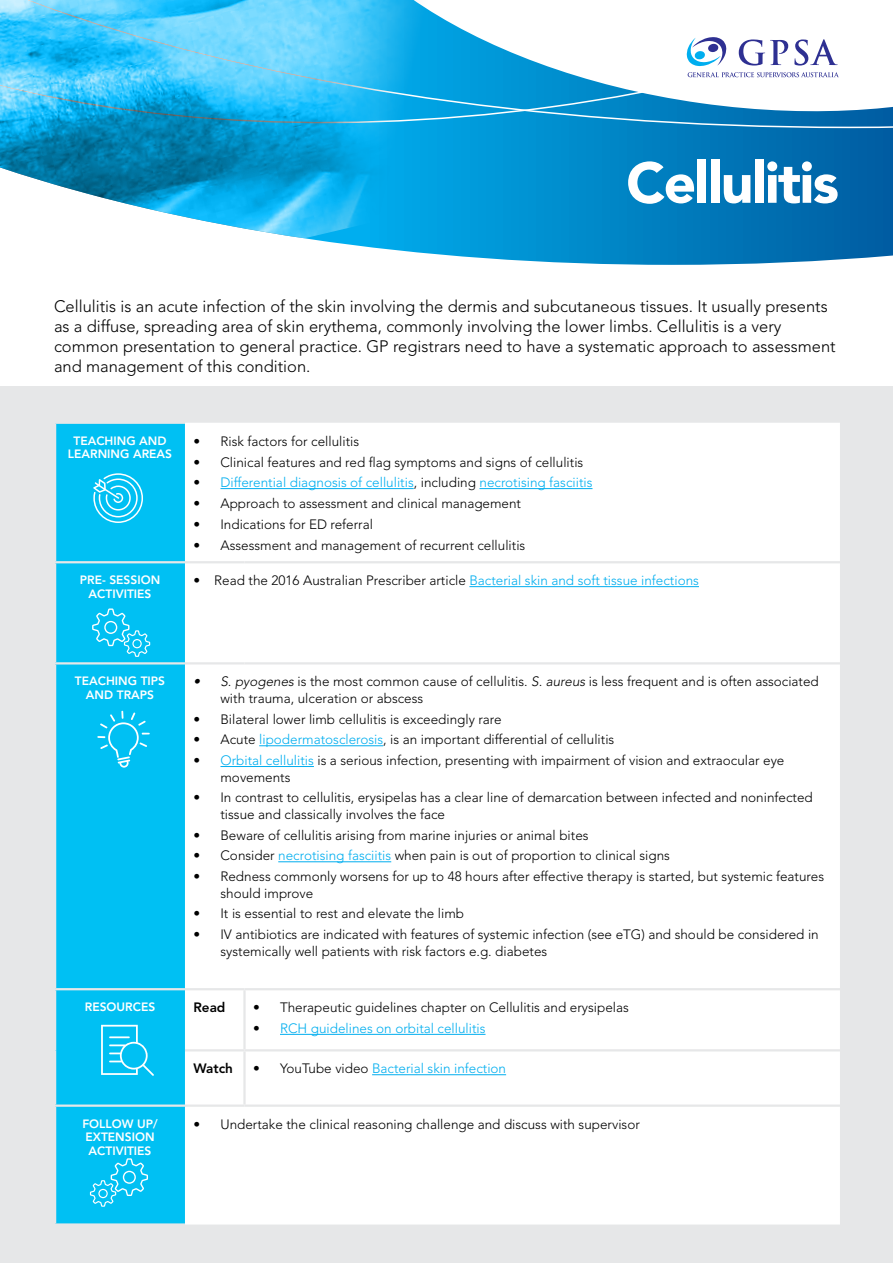
<style>
.page{position:relative;width:893px;height:1263px;background:#fff}
.page>*{position:absolute;margin:0;border:0;box-sizing:border-box;transform-origin:0 0}
.t1{font:900 57px "Avenir";letter-spacing:-.03em;color:#fff}
.t2{font:300 16.5px/19.8px "Avenir";color:#000}
.t3{font:300 13.5px/16.5px "Avenir";color:#000}
.t4{font:300 13.5px "Avenir";color:#00aeef}
.t5{font:800 13.5px "Avenir";color:#000}
.t6{font:800 12px/13.5px "Avenir";color:#fff;text-align:center}
.s1{color:#000}
.s2{color:#00aeef}
.s3{font-style:italic}
</style>
<div class="page">
<div style="left:0;top:386px;width:893px;height:877px;background:#e6e7e8"></div>
<div style="left:56px;top:424px;width:129px;height:799px;background:#00c0f3"></div>
<div style="left:185px;top:423px;width:655px;height:801px;background:#fff"></div>
<hr style="left:185px;top:561px;width:59px;height:2px;background:#e6e7e8">
<hr style="left:244px;top:561px;width:596px;height:2px;background:#e6e7e8">
<hr style="left:185px;top:662px;width:59px;height:2px;background:#e6e7e8">
<hr style="left:244px;top:662px;width:596px;height:2px;background:#e6e7e8">
<hr style="left:243px;top:990px;width:3px;height:59px;background:#e6e7e8">
<hr style="left:243px;top:1051px;width:3px;height:53px;background:#e6e7e8">
<hr style="left:185px;top:988px;width:59px;height:2px;background:#e6e7e8">
<hr style="left:185px;top:1049px;width:59px;height:2px;background:#e6e7e8">
<hr style="left:244px;top:988px;width:596px;height:2px;background:#e6e7e8">
<hr style="left:244px;top:1049px;width:596px;height:2px;background:#e6e7e8">
<hr style="left:185px;top:1104px;width:59px;height:3px;background:#e6e7e8">
<hr style="left:244px;top:1104px;width:596px;height:3px;background:#e6e7e8">
<hr style="left:54px;top:561px;width:131px;height:2px;background:#e6e7e8">
<hr style="left:54px;top:662px;width:131px;height:2px;background:#e6e7e8">
<hr style="left:54px;top:988px;width:131px;height:2px;background:#e6e7e8">
<hr style="left:54px;top:1104px;width:131px;height:3px;background:#e6e7e8">
<hr style="left:220px;top:488px;width:194px;height:1px;background:#00aeef">
<hr style="left:479px;top:488px;width:113px;height:1px;background:#00aeef">
<hr style="left:469px;top:586px;width:230px;height:1px;background:#00aeef">
<hr style="left:259px;top:745px;width:124px;height:1px;background:#00aeef">
<hr style="left:220px;top:766px;width:94px;height:1px;background:#00aeef">
<hr style="left:278px;top:861px;width:113px;height:1px;background:#00aeef">
<hr style="left:280px;top:1034px;width:205px;height:1px;background:#00aeef">
<hr style="left:372px;top:1074px;width:134px;height:1px;background:#00aeef">
<svg style="left:93px;top:473px;width:50px;height:50px;background:#3bcef5"></svg>
<svg style="left:92px;top:608px;width:58px;height:49px;background:#23c8f4"></svg>
<svg style="left:90px;top:1158px;width:58px;height:49px;background:#23c8f4"></svg>
<svg style="left:101px;top:1025px;width:53px;height:51px;background:#2ecbf5"></svg>
<hr style="left:109px;top:1036px;width:21px;height:2px;background:#fff">
<svg style="left:97px;top:711px;width:53px;height:57px;background:#1dc7f4"></svg>
<svg style="left:524px;top:171px;width:369px;height:94px;background:#067bbb"></svg>
<svg style="left:524px;top:44px;width:369px;height:127px"></svg>
<img style="left:0;top:0;width:524px;height:261px">
<svg style="left:687px;top:37px;width:39px;height:29px"></svg>
<svg style="left:688px;top:72px;width:151px;height:5px"></svg>
<svg style="left:739px;top:39px;width:49px;height:27px"></svg>
<svg style="left:794px;top:39px;width:44px;height:27px"></svg>
<h1 class="t1" style="left:626px;top:148px;width:214px">Cellulitis</h1>
<p class="t2" style="left:54px;top:297px;width:783px">Cellulitis is an acute infection of the skin involving the dermis and subcutaneous tissues. It usually presents as a diffuse, spreading area of skin erythema, commonly involving the lower limbs. Cellulitis is a very common presentation to general practice. GP registrars need to have a systematic approach to assessment and management of this condition.</p>
<p class="t6" style="left:68px;top:434px;width:106px">TEACHING AND<br>LEARNING AREAS</p>
<p class="t3" style="left:193px;top:433px;width:167px">• Risk factors for cellulitis</p>
<p class="t3" style="left:193px;top:454px;width:391px">• Clinical features and red flag symptoms and signs of cellulitis</p>
<p class="t4" style="left:193px;top:475px;width:400px"><span class="s1">•</span> Differential diagnosis of cellulitis<span class="s1">, including</span> necrotising fasciitis</p>
<p class="t3" style="left:193px;top:495px;width:329px">• Approach to assessment and clinical management</p>
<p class="t3" style="left:193px;top:516px;width:181px">• Indications for ED referral</p>
<p class="t3" style="left:193px;top:537px;width:333px">• Assessment and management of recurrent cellulitis</p>
<p class="t6" style="left:80px;top:573px;width:82px">PRE- SESSION<br>ACTIVITIES</p>
<p class="t3" style="left:193px;top:572px;width:507px">• Read the 2016 Australian Prescriber article <span class="s2">Bacterial skin and soft tissue infections</span></p>
<p class="t6" style="left:75px;top:674px;width:92px">TEACHING TIPS<br>AND TRAPS</p>
<p class="t3" style="left:220px;top:673px;width:600px;text-indent:-27px"><span class="s3">• S. pyogenes</span> is the most common cause of cellulitis. <span class="s3">S. aureus</span> is less frequent and is often associated with trauma, ulceration or abscess</p>
<p class="t3" style="left:193px;top:711px;width:310px">• Bilateral lower limb cellulitis is exceedingly rare</p>
<p class="t3" style="left:193px;top:731px;width:422px">• Acute <span class="s2">lipodermatosclerosis</span>, is an important differential of cellulitis</p>
<p class="t3" style="left:220px;top:752px;width:565px;text-indent:-27px">• <span class="s2">Orbital cellulitis</span> is a serious infection, presenting with impairment of vision and extraocular eye movements</p>
<p class="t3" style="left:220px;top:789px;width:594px;text-indent:-27px">• In contrast to cellulitis, erysipelas has a clear line of demarcation between infected and noninfected tissue and classically involves the face</p>
<p class="t3" style="left:193px;top:827px;width:397px">• Beware of cellulitis arising from marine injuries or animal bites</p>
<p class="t3" style="left:193px;top:847px;width:478px">• Consider <span class="s2">necrotising fasciitis</span> when pain is out of proportion to clinical signs</p>
<p class="t3" style="left:220px;top:868px;width:605px;text-indent:-27px">• Redness commonly worsens for up to 48 hours after effective therapy is started, but systemic features should improve</p>
<p class="t3" style="left:193px;top:905px;width:272px">• It is essential to rest and elevate the limb</p>
<p class="t3" style="left:220px;top:926px;width:600px;text-indent:-27px">• IV antibiotics are indicated with features of systemic infection (see eTG) and should be considered in systemically well patients with risk factors e.g. diabetes</p>
<p class="t6" style="left:85px;top:1000px;width:72px">RESOURCES</p>
<p class="t5" style="left:193px;top:999px;width:34px">Read</p>
<p class="t3" style="left:253px;top:999px;width:377px">• Therapeutic guidelines chapter on Cellulitis and erysipelas</p>
<p class="t4" style="left:253px;top:1020px;width:234px"><span class="s1">•</span> RCH guidelines on orbital cellulitis</p>
<p class="t5" style="left:193px;top:1061px;width:41px">Watch</p>
<p class="t4" style="left:253px;top:1061px;width:255px"><span class="s1">• YouTube video</span> Bacterial skin infection</p>
<p class="t6" style="left:82px;top:1116px;width:77px;text-align:left">FOLLOW UP/<br>EXTENSION<br>ACTIVITIES</p>
<p class="t3" style="left:193px;top:1116px;width:448px">• Undertake the clinical reasoning challenge and discuss with supervisor</p>
</div>
